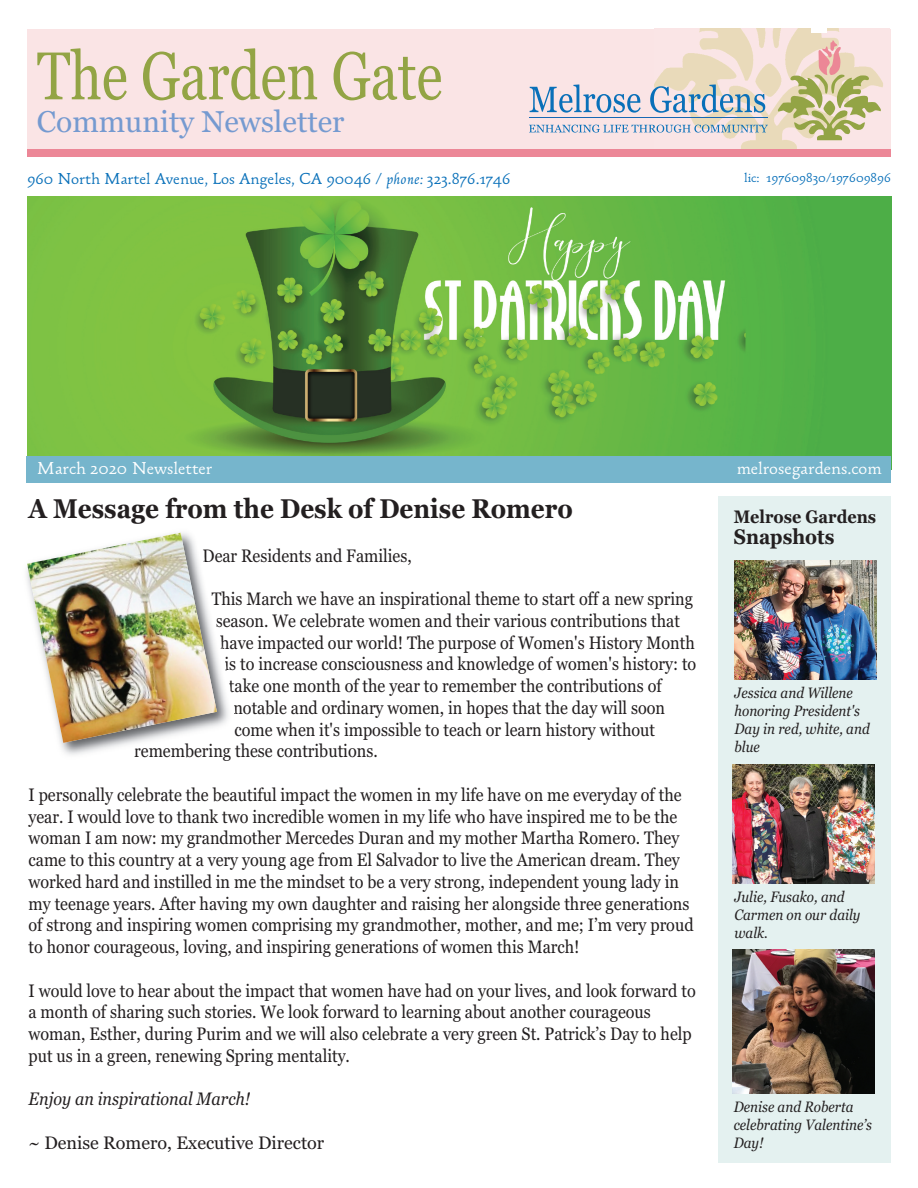
<style>
.page{position:relative;width:918px;height:1188px;background:#fff}
.page>*{position:absolute;margin:0;border:0;box-sizing:border-box;transform-origin:0 0}
.t1{font:67.5px "Georgia";color:#93a445;scale:.8 1}
.t2{font:30px "Georgia";color:#759ad0}
.t3{font:700 27px "Georgia";color:#231f20;scale:.9 1}
.t4{font:700 21px "Georgia";color:#231f20;scale:.9 1}
.t5{font:18px/21.8px "Georgia";color:#231f20;scale:.9 1}
.t6{font:18px "Parango OT";color:#fff}
.t7{font:18px "Georgia";color:#231f20}
.t8{font:italic 18px "Georgia";color:#231f20;scale:.9 1}
.t9{font:700 18px "Georgia";color:#231f20;scale:.9 1}
.t10{font:16.5px "Parango OT";color:#0970b9}
.t11{font:italic 15px/18px "Georgia";color:#231f20;scale:.9 1}
.t12{font:13.5px "Parango OT";color:#0970b9}
.s1{font-style:italic}
</style>
<div class="page">
<div style="left:719px;top:496px;width:172px;height:667px;background:#e4f1f0"></div>
<img style="left:27px;top:196px;width:864px;height:260px">
<div style="left:27px;top:456px;width:864px;height:27px;background:#76b5cc"></div>
<div style="left:27px;top:29px;width:864px;height:127px;background:#fae4e5"></div>
<img style="left:655px;top:29px;width:234px;height:121px">
<svg style="left:530px;top:84px;width:111px;height:29px"></svg>
<svg style="left:650px;top:84px;width:115px;height:29px"></svg>
<svg style="left:778px;top:40px;width:103px;height:100px"></svg>
<hr style="left:530px;top:118px;width:238px;height:1px;background:#1768b4">
<svg style="left:529px;top:125px;width:239px;height:8px"></svg>
<div style="left:27px;top:150px;width:864px;height:7px;background:#ec8797"></div>
<svg style="left:60px;top:621px;width:179px;height:128px"></svg>
<img style="left:27px;top:533px;width:190px;height:210px">
<img style="left:734px;top:561px;width:143px;height:119px">
<img style="left:732px;top:950px;width:143px;height:143px">
<img style="left:732px;top:764px;width:143px;height:119px">
<div style="left:812px;top:4px;width:15px;height:29px;background:#fff"></div>
<h1 class="t1" style="left:37px;top:37px;width:508px">The Garden Gate</h1>
<h2 class="t2" style="left:37px;top:104px;width:309px">Community Newsletter</h2>
<p class="t10" style="left:27px;top:173px;width:485px">960 North Martel Avenue, Los Angeles, CA 90046 / <span class="s1">phone:</span> 323.876.1746</p>
<p class="t12" style="left:744px;top:173px;width:148px">lic: 197609830/197609896</p>
<p class="t6" style="left:37px;top:462px;width:177px">March 2020 Newsletter</p>
<p class="t6" style="left:737px;top:462px;width:146px">melrosegardens.com</p>
<p class="t9" style="left:734px;top:507px;width:160px">Melrose Gardens</p>
<p class="t4" style="left:734px;top:525px;width:113px">Snapshots</p>
<h3 class="t3" style="left:29px;top:493px;width:606px">A Message from the Desk of Denise Romero</h3>
<p class="t5" style="left:203px;top:544px;width:234px">Dear Residents and Families,</p>
<p class="t5" style="left:211px;top:588px;width:537px">This March we have an inspirational theme to start off a new spring</p>
<p class="t5" style="left:216px;top:610px;width:517px">season. We celebrate women and their various contributions that</p>
<p class="t5" style="left:220px;top:631px;width:529px">have impacted our world! The purpose of Women's History Month</p>
<p class="t5" style="left:225px;top:653px;width:526px">is to increase consciousness and knowledge of women's history: to</p>
<p class="t5" style="left:229px;top:675px;width:482px">take one month of the year to remember the contributions of</p>
<p class="t5" style="left:233px;top:697px;width:481px">notable and ordinary women, in hopes that the day will soon</p>
<p class="t5" style="left:235px;top:718px;width:469px">come when it's impossible to teach or learn history without</p>
<p class="t5" style="left:134px;top:740px;width:272px">remembering these contributions.</p>
<p class="t5" style="left:29px;top:784px;width:741px">I personally celebrate the beautiful impact the women in my life have on me everyday of the year. I would love to thank two incredible women in my life who have inspired me to be the woman I am now: my grandmother Mercedes Duran and my mother Martha Romero. They came to this country at a very young age from El Salvador to live the American dream. They worked hard and instilled in me the mindset to be a very strong, independent young lady in my teenage years. After having my own daughter and raising her alongside three generations of strong and inspiring women comprising my grandmother, mother, and me; I’m very proud to honor courageous, loving, and inspiring generations of women this March!</p>
<p class="t5" style="left:29px;top:979px;width:743px">I would love to hear about the impact that women have had on your lives, and look forward to a month of sharing such stories. We look forward to learning about another courageous woman, Esther, during Purim and we will also celebrate a very green St. Patrick’s Day to help put us in a green, renewing Spring mentality.</p>
<p class="t8" style="left:29px;top:1089px;width:248px">Enjoy an inspirational March!</p>
<p class="t7" style="left:28px;top:1132px;width:297px">~ Denise Romero, Executive Director</p>
<p class="t11" style="left:735px;top:684px;width:152px">Jessica and Willene honoring President's<br>Day in red, white, and blue</p>
<p class="t11" style="left:735px;top:887px;width:141px">Julie, Fusako, and<br>Carmen on our daily walk.</p>
<p class="t11" style="left:734px;top:1098px;width:155px">Denise and Roberta celebrating Valentine’s<br>Day!</p>
</div>
